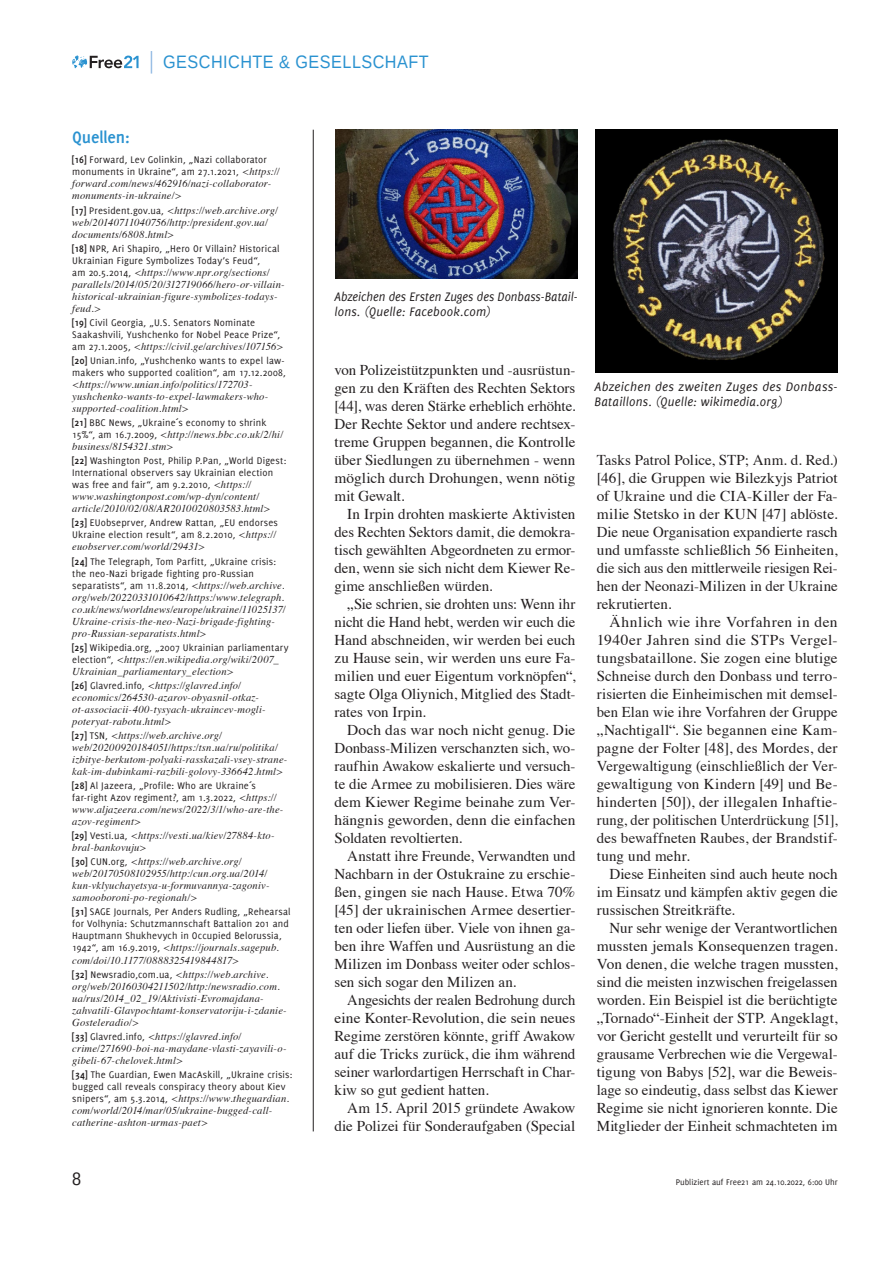
<style>
.page{position:relative;width:893px;height:1263px;background:#fff}
.page>*{position:absolute;margin:0;border:0;box-sizing:border-box;transform-origin:0 0}
.t1{font:18px "Liberation Sans";letter-spacing:.03em;color:#2a92d0;scale:.9 1}
.t2{font:700 18px "Delicious";letter-spacing:-.01em;color:#2a92d0}
.t3{font:18px "Liberation Sans";color:#231f20;scale:.9 1}
.t4{font:15px/18px "Times";color:#231f20;text-align:justify}
.t5{font:italic 13.5px/15px "Delicious";letter-spacing:.015em;color:#231f20}
.t6{font:italic 13.5px/15px "Delicious";letter-spacing:.015em;color:#231f20;scale:.95 1}
.t7{font:italic 10.5px/12px "Times";letter-spacing:.02em;color:#231f20}
.t8{font:10.5px/12px "Delicious";letter-spacing:.015em;color:#231f20}
.t9{font:9px "Delicious";color:#231f20}
.s1{font-weight:700}
.s2{font-family:"Times";font-style:italic}
.s3{font-family:"Delicious";font-weight:700;font-style:normal}
.s4{font-family:"Delicious";font-style:normal}
</style>
<div class="page">
<svg style="left:72px;top:55px;width:67px;height:13px"></svg>
<svg style="left:151px;top:51px;width:1px;height:23px"></svg>
<img style="left:336px;top:130px;width:242px;height:149px">
<img style="left:596px;top:130px;width:242px;height:243px">
<hr style="left:313px;top:130px;width:1px;height:1001px;background:#231f20">
<p class="t1" style="left:163px;top:51px;width:297px">GESCHICHTE &amp; GESELLSCHAFT</p>
<p class="t2" style="left:72px;top:127px;width:59px">Quellen:</p>
<p class="t8" style="left:72px;top:154px;width:209px"><span class="s1">[16]</span> Forward, Lev Golinkin, „Nazi collaborator monuments in Ukraine“, am 27.1.2021, <span class="s2">&lt;https://</span></p>
<p class="t7" style="left:72px;top:177px;width:201px">forward.com/news/462916/nazi-collaborator&shy;monuments-in-ukraine/&gt;</p>
<p class="t7" style="left:72px;top:203px;width:207px"><span class="s3">[17]</span> <span class="s4">President.gov.ua,</span> &lt;https://web.archive.org/ web/20140711040756/http:/president.gov.ua/ documents/6808.html&gt;</p>
<p class="t8" style="left:72px;top:242px;width:209px"><span class="s1">[18]</span> NPR, Ari Shapiro, „Hero Or Villain? Historical<br>Ukrainian Figure Symbolizes Today’s Feud“,</p>
<p class="t7" style="left:72px;top:266px;width:214px"><span class="s4">am 20.5.2014,</span> &lt;https://www.npr.org/sections/ parallels/2014/05/20/312719066/hero-or-villain&shy;historical-ukrainian-figure-symbolizes-todays&shy;feud.&gt;</p>
<p class="t8" style="left:72px;top:316px;width:209px"><span class="s1">[19]</span> Civil Georgia, „U.S. Senators Nominate<br>Saakashvili, Yushchenko for Nobel Peace Prize“,</p>
<p class="t7" style="left:72px;top:340px;width:213px"><span class="s4">am 27.1.2005,</span> &lt;https://civil.ge/archives/107156&gt;</p>
<p class="t8" style="left:72px;top:354px;width:215px"><span class="s1">[20]</span> Unian.info, „Yushchenko wants to expel law&shy;makers who supported coalition“, am 17.12.2008,</p>
<p class="t7" style="left:72px;top:378px;width:198px">&lt;https://www.unian.info/politics/172703- yushchenko-wants-to-expel-lawmakers-who&shy;supported-coalition.html&gt;</p>
<p class="t8" style="left:72px;top:417px;width:196px"><span class="s1">[21]</span> BBC News, „Ukraine´s economy to shrink</p>
<p class="t7" style="left:72px;top:428px;width:212px"><span class="s4">15%“, am 16.7.2009,</span> &lt;http://news.bbc.co.uk/2/hi/ business/8154321.stm&gt;</p>
<p class="t8" style="left:72px;top:455px;width:216px"><span class="s1">[22]</span> Washington Post, Philip P.Pan, „World Digest:<br>International observers say Ukrainian election was free and fair“, am 9.2.2010, <span class="s2">&lt;https://</span></p>
<p class="t7" style="left:72px;top:490px;width:200px">www.washingtonpost.com/wp-dyn/content/ article/2010/02/08/AR2010020803583.html&gt;</p>
<p class="t8" style="left:72px;top:517px;width:207px"><span class="s1">[23]</span> EUobseprver, Andrew Rattan, „EU endorses<br>Ukraine election result“, am 8.2.2010, <span class="s2">&lt;https://</span></p>
<p class="t7" style="left:72px;top:540px;width:135px">euobserver.com/world/29431&gt;</p>
<p class="t8" style="left:72px;top:555px;width:213px"><span class="s1">[24]</span> The Telegraph, Tom Parfitt, „Ukraine crisis: the neo-Nazi brigade fighting pro-Russian separatists“, am 11.8.2014, <span class="s2">&lt;https://web.archive.</span></p>
<p class="t7" style="left:72px;top:590px;width:215px">org/web/20220331010642/https:/www.telegraph. co.uk/news/worldnews/europe/ukraine/11025137/ Ukraine-crisis-the-neo-Nazi-brigade-fighting&shy;pro-Russian-separatists.html&gt;</p>
<p class="t8" style="left:72px;top:641px;width:218px"><span class="s1">[25]</span> Wikipedia.org, „2007 Ukrainian parliamentary</p>
<p class="t7" style="left:72px;top:652px;width:208px"><span class="s4">election“,</span> &lt;https://en.wikipedia.org/wiki/2007_<br>Ukrainian_parliamentary_election&gt;</p>
<p class="t7" style="left:72px;top:679px;width:195px"><span class="s3">[26]</span> <span class="s4">Glavred.info,</span> &lt;https://glavred.info/ economics/264530-azarov-obyasnil-otkaz&shy;ot-associacii-400-tysyach-ukraincev-mogli&shy;poteryat-rabotu.html&gt;</p>
<p class="t7" style="left:72px;top:729px;width:217px"><span class="s3">[27]</span> <span class="s4">TSN,</span> &lt;https://web.archive.org/ web/20200920184051/https:/tsn.ua/ru/politika/ izbitye-berkutom-polyaki-rasskazali-vsey-strane&shy;kak-im-dubinkami-razbili-golovy-336642.html&gt;</p>
<p class="t8" style="left:72px;top:779px;width:206px"><span class="s1">[28]</span> Al Jazeera, „Profile: Who are Ukraine´s far-right Azov regiment?, am 1.3.2022, <span class="s2">&lt;https://</span></p>
<p class="t7" style="left:72px;top:803px;width:213px">www.aljazeera.com/news/2022/3/1/who-are-the&shy;azov-regiment&gt;</p>
<p class="t7" style="left:72px;top:829px;width:204px"><span class="s3">[29]</span> <span class="s4">Vesti.ua,</span> &lt;https://vesti.ua/kiev/27884-kto&shy;bral-bankovuju&gt;</p>
<p class="t7" style="left:72px;top:855px;width:199px"><span class="s3">[30]</span> <span class="s4">CUN.org,</span> &lt;https://web.archive.org/ web/20170508102955/http:/cun.org.ua/2014/ kun-vklyuchayetsya-u-formuvannya-zagoniv&shy;samooboroni-po-regionah/&gt;</p>
<p class="t8" style="left:72px;top:906px;width:220px"><span class="s1">[31]</span> SAGE Journals, Per Anders Rudling, „Rehearsal for Volhynia: Schutzmannschaft Battalion 201 and<br>Hauptmann Shukhevych in Occupied Belorussia,</p>
<p class="t7" style="left:72px;top:941px;width:208px"><span class="s4">1942“, am 16.9.2019,</span> &lt;https://journals.sagepub. com/doi/10.1177/0888325419844817&gt;</p>
<p class="t7" style="left:72px;top:967px;width:216px"><span class="s3">[32]</span> <span class="s4">Newsradio,com.ua,</span> &lt;https://web.archive. org/web/20160304211502/http:/newsradio.com. ua/rus/2014_02_19/Aktivisti-Evromajdana&shy;zahvatili-Glavpochtamt-konservatoriju-i-zdanie-Gosteleradio/&gt;</p>
<p class="t7" style="left:72px;top:1029px;width:216px"><span class="s3">[33]</span> <span class="s4">Glavred.info,</span> &lt;https://glavred.info/ crime/271690-boi-na-maydane-vlasti-zayavili-o&shy;gibeli-67-chelovek.html&gt;</p>
<p class="t8" style="left:72px;top:1068px;width:222px"><span class="s1">[34]</span> The Guardian, Ewen MacAskill, „Ukraine crisis: bugged call reveals conspiracy theory about Kiev</p>
<p class="t7" style="left:72px;top:1092px;width:218px"><span class="s4">snipers“, am 5.3.2014,</span> &lt;https://www.theguardian. com/world/2014/mar/05/ukraine-bugged-call&shy;catherine-ashton-urmas-paet&gt;</p>
<p class="t6" style="left:334px;top:289px;width:258px">Abzeichen des Ersten Zuges des Donbass-Batail&shy;lons. (Quelle: Facebook.com)</p>
<p class="t4" style="left:334px;top:360px;width:242px">von Polizeistützpunkten und -ausrüstun&shy;gen zu den Kräften des Rechten Sektors [44], was deren Stärke erheblich erhöhte.<br>Der Rechte Sektor und andere rechtsex&shy;treme Gruppen begannen, die Kontrolle über Siedlungen zu übernehmen - wenn möglich durch Drohungen, wenn nötig mit Gewalt.</p>
<p class="t4" style="left:334px;top:504px;width:242px;text-indent:13px">In Irpin drohten maskierte Aktivisten des Rechten Sektors damit, die demokra&shy;tisch gewählten Abgeordneten zu ermor&shy;den, wenn sie sich nicht dem Kiewer Re&shy;gime anschließen würden.</p>
<p class="t4" style="left:334px;top:594px;width:242px;text-indent:13px">„Sie schrien, sie drohten uns: Wenn ihr nicht die Hand hebt, werden wir euch die Hand abschneiden, wir werden bei euch zu Hause sein, wir werden uns eure Fa&shy;milien und euer Eigentum vorknöpfen“, sagte Olga Oliynich, Mitglied des Stadt&shy;rates von Irpin.</p>
<p class="t4" style="left:334px;top:720px;width:242px;text-indent:13px">Doch das war noch nicht genug. Die Donbass-Milizen verschanzten sich, wo&shy;raufhin Awakow eskalierte und versuch&shy;te die Armee zu mobilisieren. Dies wäre dem Kiewer Regime beinahe zum Ver&shy;hängnis geworden, denn die einfachen Soldaten revoltierten.</p>
<p class="t4" style="left:334px;top:846px;width:242px;text-indent:13px">Anstatt ihre Freunde, Verwandten und Nachbarn in der Ostukraine zu erschie&shy;ßen, gingen sie nach Hause. Etwa 70% [45] der ukrainischen Armee desertier&shy;ten oder liefen über. Viele von ihnen ga&shy;ben ihre Waffen und Ausrüstung an die Milizen im Donbass weiter oder schlos&shy;sen sich sogar den Milizen an.</p>
<p class="t4" style="left:334px;top:990px;width:242px;text-indent:13px">Angesichts der realen Bedrohung durch eine Konter-Revolution, die sein neues Regime zerstören könnte, griff Awakow auf die Tricks zurück, die ihm während seiner warlordartigen Herrschaft in Char&shy;kiw so gut gedient hatten.</p>
<p class="t4" style="left:334px;top:1098px;width:242px;text-align:right">Am 15. April 2015 gründete Awakow die Polizei für Sonderaufgaben (Special</p>
<p class="t5" style="left:594px;top:379px;width:245px">Abzeichen des zweiten Zuges des Donbass-<br>Bataillons. (Quelle: wikimedia.org)</p>
<p class="t4" style="left:597px;top:450px;width:242px">Tasks Patrol Police, STP; Anm. d. Red.) [46], die Gruppen wie Bilezkyjs Patriot of Ukraine und die CIA-Killer der Fa&shy;milie Stetsko in der KUN [47] ablöste.<br>Die neue Organisation expandierte rasch und umfasste schließlich 56 Einheiten, die sich aus den mittlerweile riesigen Rei&shy;hen der Neonazi-Milizen in der Ukraine rekrutierten.</p>
<p class="t4" style="left:597px;top:612px;width:242px;text-indent:13px">Ähnlich wie ihre Vorfahren in den 1940er Jahren sind die STPs Vergel&shy;tungsbataillone. Sie zogen eine blutige Schneise durch den Donbass und terro&shy;risierten die Einheimischen mit demsel&shy;ben Elan wie ihre Vorfahren der Gruppe „Nachtigall“. Sie begannen eine Kam&shy;pagne der Folter [48], des Mordes, der Vergewaltigung (einschließlich der Ver&shy;gewaltigung von Kindern [49] und Be&shy;hinderten [50]), der illegalen Inhaftie&shy;rung, der politischen Unterdrückung [51], des bewaffneten Raubes, der Brandstif&shy;tung und mehr.</p>
<p class="t4" style="left:597px;top:864px;width:242px;text-indent:13px">Diese Einheiten sind auch heute noch im Einsatz und kämpfen aktiv gegen die russischen Streitkräfte.</p>
<p class="t4" style="left:597px;top:918px;width:242px;text-indent:13px">Nur sehr wenige der Verantwortlichen mussten jemals Konsequenzen tragen.<br>Von denen, die welche tragen mussten, sind die meisten inzwischen freigelassen worden. Ein Beispiel ist die berüchtigte „Tornado“-Einheit der STP. Angeklagt, vor Gericht gestellt und verurteilt für so grausame Verbrechen wie die Vergewal&shy;tigung von Babys [52], war die Beweis&shy;lage so eindeutig, dass selbst das Kiewer Regime sie nicht ignorieren konnte. Die Mitglieder der Einheit schmachteten im</p>
<p class="t3" style="left:72px;top:1168px;width:12px">8</p>
<p class="t9" style="left:676px;top:1177px;width:163px">Publiziert auf Free21 am 24.10.2022, 6:00 Uhr</p>
</div>
